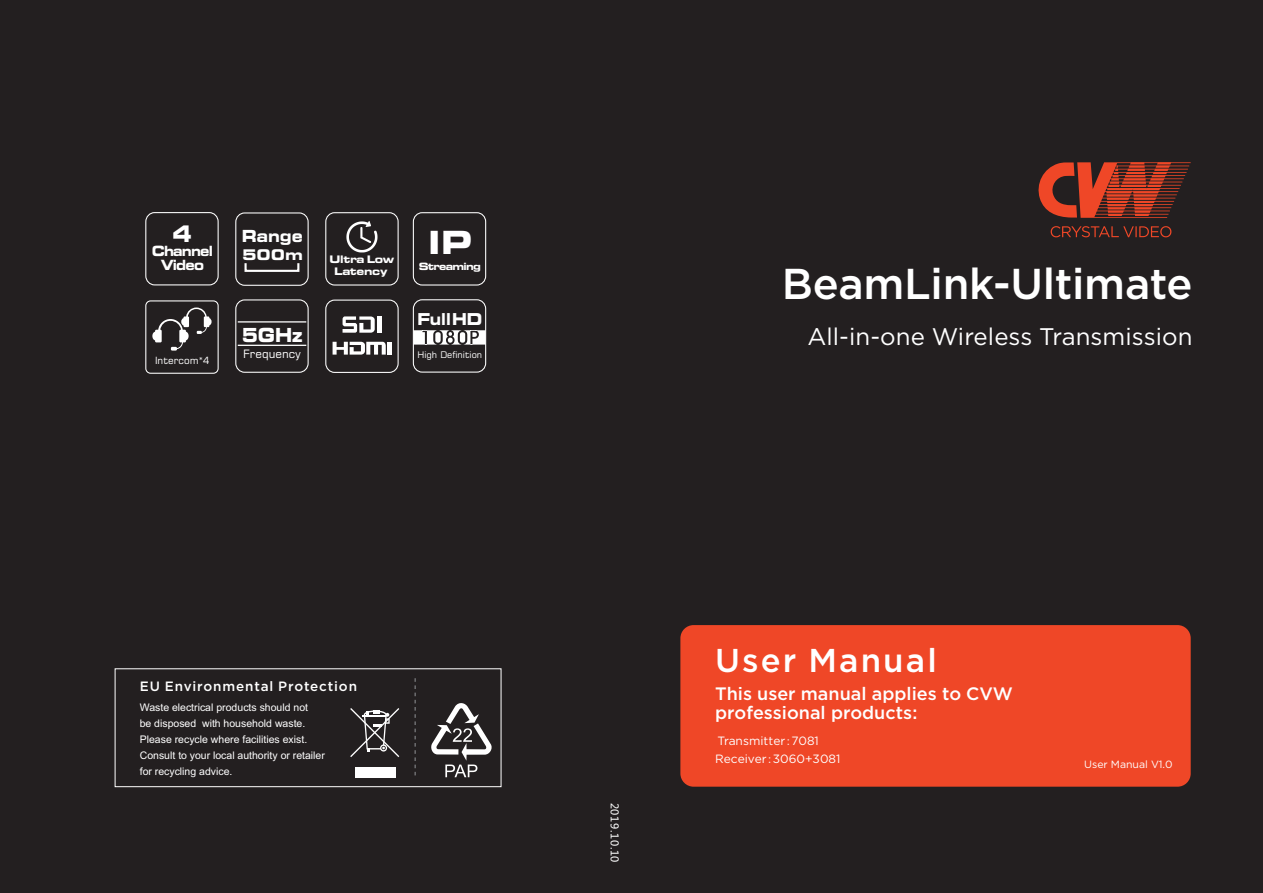
<style>
.page{position:relative;width:1263px;height:893px;background:#231f20}
.page>*{position:absolute;margin:0;border:0;box-sizing:border-box;transform-origin:0 0}
.t1{font:500 43.2px "Gotham";letter-spacing:-.005em;color:#fff}
.t2{font:500 33px "Gotham";letter-spacing:.065em;color:#fff}
.t3{font:700 expanded 31.95px "Square 721 BT";color:#fff}
.t4{font:24px "Gotham";letter-spacing:.005em;color:#fff}
.t5{font:700 expanded 22.8px "Square 721 BT";color:#fff;scale:.88 1}
.t6{font:700 expanded 19.35px "Square 721 BT";color:#fff;scale:.84 1}
.t7{font:500 18px/19px "Gotham";color:#fff}
.t8{font:700 expanded 16.65px "Square 721 BT";color:#fff;scale:.88 1}
.t9{font:700 expanded 16.35px "Square 721 BT";color:#fff;scale:.86 1}
.t10{font:700 expanded 14.7px "Square 721 BT";color:#fff}
.t11{font:700 expanded 14.1px/14.4px "Square 721 BT";letter-spacing:-.065em;color:#fff;text-align:center;scale:.88 1}
.t12{font:500 13.5px "Gotham";letter-spacing:.065em;color:#fff}
.t13{font:12px/17.4px "Gotham";color:#fff}
.t14{font:11.55px "Square 721 BT";color:#fff}
.t15{font:10.5px/15.9px "Arial";color:#fff}
.t16{font:10.5px "Gotham";color:#fff}
.t17{font:10.5px "Microsoft Ya Hei";letter-spacing:.06em;color:#fff}
.t18{font:700 expanded 10.35px/11.6px "Square 721 BT";letter-spacing:-.03em;color:#fff;text-align:center}
.t19{font:700 expanded 10.05px "Square 721 BT";letter-spacing:-.07em;color:#fff;scale:.96 1}
.t20{font:9.9px "Square 721 BT";color:#fff}
.t21{font:9.15px "Square 721 BT";color:#fff}
.s1{font-family:"Gotham"}
.s2{font-family:"Sim Sun"}
</style>
<div class="page">
<div style="left:325px;top:300px;width:74px;height:73px;border:1px solid #fff;border-radius:9px"></div>
<svg style="left:333px;top:342px;width:53px;height:13px"></svg>
<hr style="left:387px;top:342px;width:4px;height:13px;background:#fff">
<hr style="left:377px;top:316px;width:4px;height:17px;background:#fff">
<svg style="left:342px;top:316px;width:33px;height:17px"></svg>
<div style="left:413px;top:299px;width:73px;height:74px;border:1px solid #fff;border-radius:9px"></div>
<svg style="left:413px;top:330px;width:73px;height:15px"></svg>
<div style="left:235px;top:299px;width:74px;height:74px;border:1px solid #fff;border-radius:9px"></div>
<hr style="left:238px;top:345px;width:68px;height:1px;background:#fff">
<hr style="left:238px;top:321px;width:68px;height:2px;background:#fff">
<div style="left:235px;top:212px;width:74px;height:74px;border:1px solid #fff;border-radius:9px"></div>
<div style="left:244px;top:262px;width:55px;height:10px;border:2px solid #fff"></div>
<div style="left:325px;top:212px;width:74px;height:74px;border:1px solid #fff;border-radius:9px"></div>
<svg style="left:346px;top:221px;width:31px;height:31px"></svg>
<div style="left:145px;top:212px;width:74px;height:73px;border:1px solid #fff;border-radius:9px"></div>
<div style="left:413px;top:212px;width:73px;height:74px;border:1px solid #fff;border-radius:9px"></div>
<div style="left:145px;top:300px;width:74px;height:74px;border:1px solid #fff;border-radius:5px"></div>
<svg style="left:152px;top:307px;width:60px;height:44px;background:#4c4849"></svg>
<div style="left:115px;top:668px;width:386px;height:119px;border:1px solid #fff"></div>
<svg style="left:430px;top:701px;width:63px;height:76px"></svg>
<svg style="left:415px;top:678px;width:1px;height:99px"></svg>
<svg style="left:350px;top:708px;width:49px;height:49px;background:#4c494a"></svg>
<div style="left:355px;top:767px;width:41px;height:10px;background:#fff"></div>
<svg style="left:1035px;top:162px;width:156px;height:56px;background:#8b3323"></svg>
<svg style="left:1051px;top:226px;width:120px;height:11px"></svg>
<div style="left:680px;top:625px;width:511px;height:162px;background:#ef4727;border-radius:13px"></div>
<h3 class="t5" style="left:173px;top:224px;width:24px">4</h3>
<h3 class="t11" style="left:152px;top:245px;width:71px">Channel<br>Video</h3>
<p class="t20" style="left:155px;top:356px;width:56px">Intercom<span class="s1">*</span>4</p>
<h3 class="t8" style="left:242px;top:229px;width:71px">Range</h3>
<h3 class="t10" style="left:242px;top:249px;width:62px">500m</h3>
<h3 class="t6" style="left:242px;top:327px;width:74px">5GHz</h3>
<p class="t18" style="left:330px;top:255px;width:66px">Ultra Low<br>Latency</p>
<h3 class="t3" style="left:428px;top:230px;width:46px">IP</h3>
<p class="t19" style="left:419px;top:262px;width:66px">Streaming</p>
<h3 class="t9" style="left:417px;top:313px;width:77px">FullHD</h3>
<p class="t14" style="left:243px;top:349px;width:59px">Frequency</p>
<p class="t21" style="left:417px;top:351px;width:66px">High Definition</p>
<p class="t12" style="left:140px;top:680px;width:219px">EU Environmental Protection</p>
<p class="t15" style="left:140px;top:701px;width:187px">Waste electrical products should not<br>be disposed with household waste.<br>Please recycle where facilities exist.<br>Consult to your local authority or retailer for recycling advice.</p>
<h1 class="t1" style="left:782px;top:264px;width:412px">BeamLink-Ultimate</h1>
<h3 class="t4" style="left:807px;top:326px;width:387px">All-in-one Wireless Transmission</h3>
<p class="t17" style="left:619px;top:803px;width:61px;rotate:90deg">2019.10.10</p>
<h2 class="t2" style="left:715px;top:646px;width:223px">User Manual</h2>
<h3 class="t7" style="left:715px;top:685px;width:299px">This user manual applies to CVW professional products:</h3>
<p class="t13" style="left:715px;top:733px;width:127px">Transmitter<span class="s2">:</span>7081<br>Receiver<span class="s2">:</span>3060+3081</p>
<p class="t16" style="left:1084px;top:760px;width:90px">User Manual V1.0</p>
</div>
